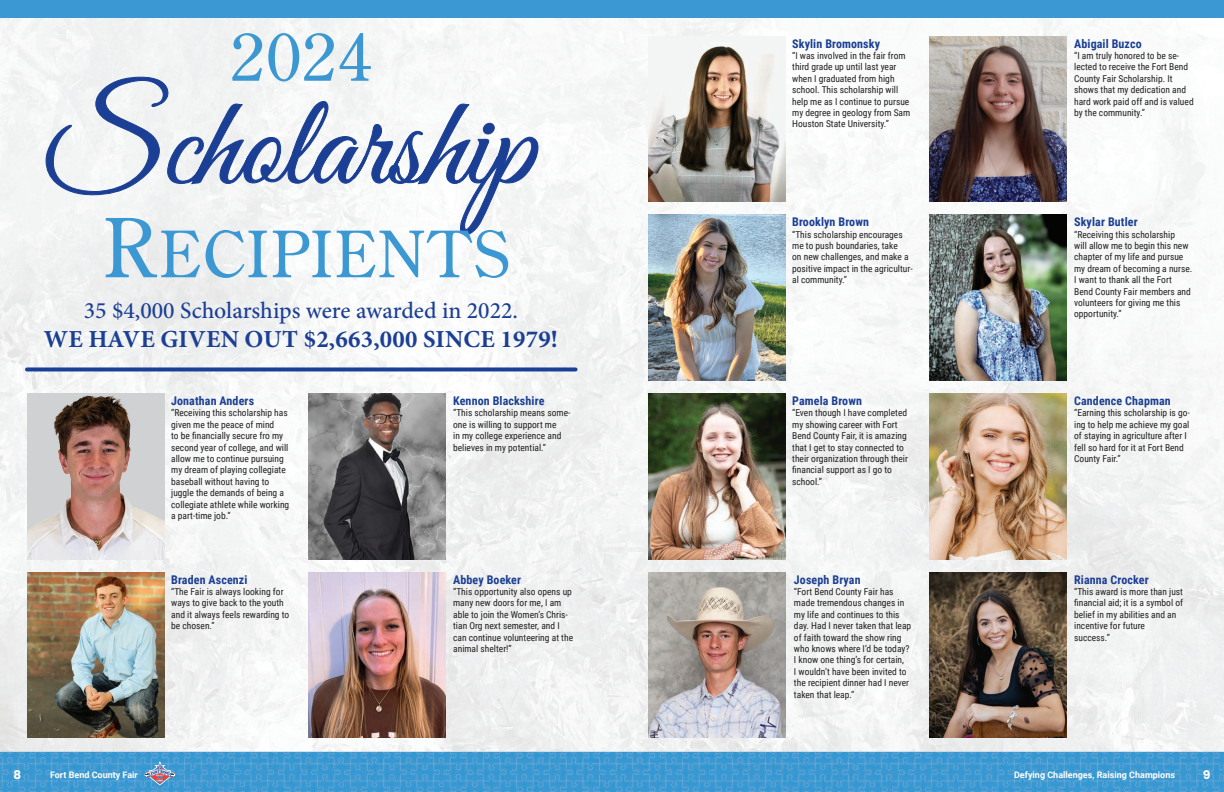
<style>
.page{position:relative;width:1224px;height:792px;background:#fff}
.page>*{position:absolute;margin:0;border:0;box-sizing:border-box;transform-origin:0 0}
.t1{font:700 24.5px "Minion Pro";letter-spacing:.01em;color:#1b3f94}
.t2{font:500 23.4px "Minion Pro";color:#1b3f94}
.t3{font:700 12px "Roboto Condensed";letter-spacing:.01em;color:#1b3f94}
.t4{font:700 12px "Poppins";color:#fff}
.t5{font:9.5px/11.4px "Roboto Condensed";color:#231f20}
.t6{font:700 9px "Roboto";color:#fff}
</style>
<div class="page">
<img style="left:0;top:18px;width:1224px;height:720px">
<svg style="left:45px;top:76px;width:494px;height:172px"></svg>
<svg style="left:106px;top:218px;width:402px;height:60px"></svg>
<svg style="left:232px;top:33px;width:139px;height:48px"></svg>
<img style="left:648px;top:36px;width:137px;height:166px">
<img style="left:929px;top:36px;width:138px;height:166px">
<img style="left:27px;top:393px;width:137px;height:166px">
<img style="left:308px;top:393px;width:138px;height:166px">
<img style="left:648px;top:215px;width:137px;height:166px">
<img style="left:929px;top:215px;width:138px;height:166px">
<img style="left:27px;top:572px;width:137px;height:166px">
<img style="left:308px;top:572px;width:138px;height:166px">
<img style="left:648px;top:393px;width:137px;height:166px">
<img style="left:929px;top:393px;width:138px;height:166px">
<img style="left:648px;top:572px;width:137px;height:166px">
<img style="left:929px;top:572px;width:138px;height:166px">
<svg style="left:27px;top:367px;width:549px;height:4px;fill:#1b3f94"></svg>
<img style="left:0;top:738px;width:1224px;height:54px">
<div style="left:0;top:0;width:1224px;height:18px;background:#3b98d3"></div>
<div style="left:144px;top:761px;width:32px;height:26px;background:#000;opacity:.3"></div>
<svg style="left:145px;top:761px;width:30px;height:25px"></svg>
<h2 class="t2" style="left:84px;top:295px;width:436px">35 $4,000 Scholarships were awarded in 2022.</h2>
<h1 class="t1" style="left:44px;top:322px;width:516px">WE HAVE GIVEN OUT $2,663,000 SINCE 1979!</h1>
<p class="t3" style="left:171px;top:392px;width:84px">Jonathan Anders</p>
<p class="t5" style="left:171px;top:407px;width:120px">“Receiving this scholarship has given me the peace of mind<br>to be financially secure fro my second year of college, and will allow me to continue pursuing my dream of playing collegiate baseball without having to juggle the demands of being a collegiate athlete while working a part-time job.”</p>
<p class="t3" style="left:171px;top:571px;width:78px">Braden Ascenzi</p>
<p class="t5" style="left:171px;top:586px;width:120px">“The Fair is always looking for ways to give back to the youth and it always feels rewarding to be chosen.”</p>
<p class="t3" style="left:453px;top:392px;width:93px">Kennon Blackshire</p>
<p class="t5" style="left:453px;top:407px;width:119px">“This scholarship means some&shy;one is willing to support me<br>in my college experience and believes in my potential.”</p>
<p class="t3" style="left:453px;top:571px;width:69px">Abbey Boeker</p>
<p class="t5" style="left:453px;top:586px;width:121px">“This opportunity also opens up many new doors for me, I am able to join the Women’s Chris&shy;tian Org next semester, and I can continue volunteering at the animal shelter!”</p>
<p class="t3" style="left:792px;top:35px;width:89px">Skylin Bromonsky</p>
<p class="t5" style="left:792px;top:50px;width:120px">“I was involved in the fair from third grade up until last year when I graduated from high school. This scholarship will help me as I continue to pursue my degree in geology from Sam<br>Houston State University.”</p>
<p class="t3" style="left:792px;top:214px;width:78px">Brooklyn Brown</p>
<p class="t5" style="left:792px;top:228px;width:122px">“This scholarship encourages me to push boundaries, take<br>on new challenges, and make a positive impact in the agricultur&shy;al community.”</p>
<p class="t3" style="left:792px;top:392px;width:71px">Pamela Brown</p>
<p class="t5" style="left:792px;top:407px;width:117px">“Even though I have completed my showing career with Fort<br>Bend County Fair, it is amazing that I get to stay connected to their organization through their financial support as I go to school.”</p>
<p class="t3" style="left:794px;top:571px;width:68px">Joseph Bryan</p>
<p class="t5" style="left:794px;top:586px;width:119px">“Fort Bend County Fair has made tremendous changes in my life and continues to this day. Had I never taken that leap of faith toward the show ring who knows where I’d be today?<br>I know one thing’s for certain,<br>I wouldn’t have been invited to the recipient dinner had I never taken that leap.”</p>
<p class="t3" style="left:1074px;top:35px;width:69px">Abigail Buzco</p>
<p class="t5" style="left:1074px;top:50px;width:121px">“I am truly honored to be se&shy;lected to receive the Fort Bend<br>County Fair Scholarship. It shows that my dedication and hard work paid off and is valued by the community.”</p>
<p class="t3" style="left:1074px;top:214px;width:65px">Skylar Butler</p>
<p class="t5" style="left:1074px;top:228px;width:120px">“Receiving this scholarship<br>will allow me to begin this new chapter of my life and pursue my dream of becoming a nurse.<br>I want to thank all the Fort<br>Bend County Fair members and volunteers for giving me this opportunity.”</p>
<p class="t3" style="left:1074px;top:392px;width:98px">Candence Chapman</p>
<p class="t5" style="left:1074px;top:407px;width:117px">“Earning this scholarship is go&shy;ing to help me achieve my goal of staying in agriculture after I fell so hard for it at Fort Bend<br>County Fair.”</p>
<p class="t3" style="left:1074px;top:571px;width:76px">Rianna Crocker</p>
<p class="t5" style="left:1074px;top:586px;width:110px">“This award is more than just financial aid; it is a symbol of belief in my abilities and an incentive for future success.”</p>
<p class="t4" style="left:13px;top:767px;width:9px">8</p>
<p class="t6" style="left:50px;top:768px;width:89px">Fort Bend County Fair</p>
<p class="t6" style="left:1014px;top:768px;width:162px">Defying Challenges, Raising Champions</p>
<p class="t4" style="left:1203px;top:767px;width:9px">9</p>
</div>
